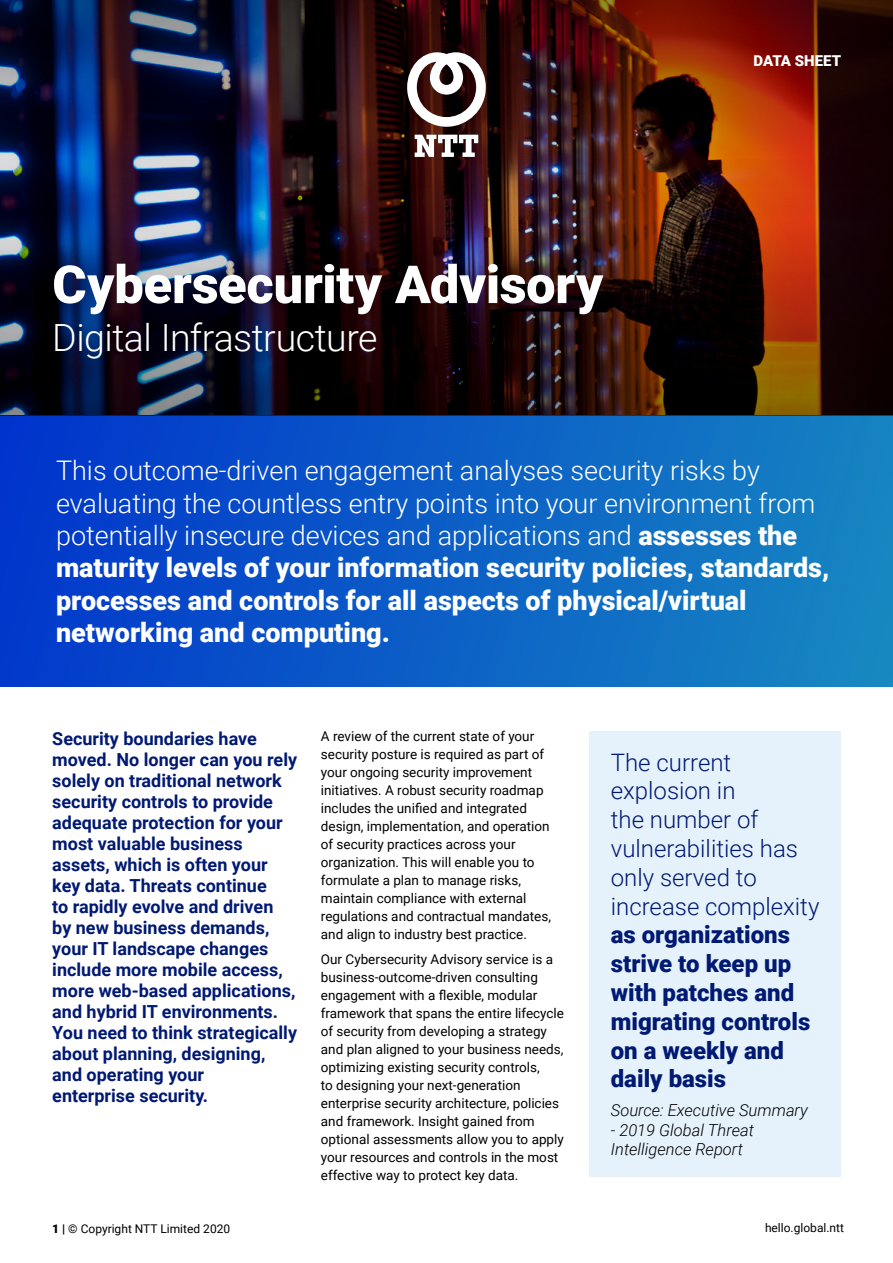
<style>
.page{position:relative;width:893px;height:1263px;background:#fff}
.page>*{position:absolute;margin:0;border:0;box-sizing:border-box;transform-origin:0 0}
.t1{font:900 52.5px "Roboto";letter-spacing:-.005em;color:#fff}
.t2{font:300 37.5px "Roboto";letter-spacing:-.015em;color:#fff}
.t3{font:300 27px/32.4px "Roboto";color:#fff}
.t4{font:900 24px/28.8px "Roboto";color:#001973}
.t5{font:300 24px/28.8px "Roboto";color:#001973}
.t6{font:700 18px/21px "Roboto";color:#001973}
.t7{font:italic 300 16.5px/19.8px "Roboto";color:#000}
.t8{font:900 15px "Roboto";color:#fff}
.t9{font:13.5px/18px "Roboto";color:#000}
.t10{font:12px "Roboto";color:#000}
.s1{font-weight:900}
</style>
<div class="page">
<div style="left:0;top:415px;width:893px;height:272px;background:linear-gradient(to right,#0135cc,#1786c1)"></div>
<img style="left:0;top:0;width:893px;height:415px">
<svg style="left:415px;top:135px;width:63px;height:22px"></svg>
<svg style="left:407px;top:52px;width:79px;height:75px"></svg>
<div style="left:589px;top:731px;width:252px;height:445px;background:#e6f2fb"></div>
<h1 class="t1" style="left:52px;top:248px;width:552px">Cybersecurity Advisory</h1>
<h2 class="t2" style="left:52px;top:311px;width:327px">Digital Infrastructure</h2>
<p class="t8" style="left:753px;top:50px;width:89px">DATA SHEET</p>
<p class="t3" style="left:56px;top:453px;width:775px">This outcome-driven engagement analyses security risks by evaluating the countless entry points into your environment from potentially insecure devices and applications and <span class="s1">assesses the maturity levels of your information security policies, standards, processes and controls for all aspects of physical/virtual networking and computing.</span></p>
<p class="t6" style="left:52px;top:727px;width:246px">Security boundaries have moved. No longer can you rely solely on traditional network security controls to provide adequate protection for your most valuable business assets, which is often your key data. Threats continue<br>to rapidly evolve and driven<br>by new business demands, your IT landscape changes include more mobile access, more web-based applications, and hybrid IT environments.<br>You need to think strategically about planning, designing, and operating your<br>enterprise security.</p>
<p class="t9" style="left:321px;top:727px;width:232px">A review of the current state of your security posture is required as part of your ongoing security improvement initiatives. A robust security roadmap includes the unified and integrated design, implementation, and operation of security practices across your organization. This will enable you to formulate a plan to manage risks, maintain compliance with external regulations and contractual mandates, and align to industry best practice.</p>
<p class="t9" style="left:321px;top:949px;width:245px">Our Cybersecurity Advisory service is a business-outcome-driven consulting engagement with a flexible, modular framework that spans the entire lifecycle of security from developing a strategy and plan aligned to your business needs, optimizing existing security controls,<br>to designing your next-generation enterprise security architecture, policies and framework. Insight gained from optional assessments allow you to apply your resources and controls in the most effective way to protect key data.</p>
<h3 class="t5" style="left:611px;top:747px;width:210px">The current explosion in<br>the number of vulnerabilities has only served to increase complexity</h3>
<h3 class="t4" style="left:611px;top:919px;width:201px">as organizations strive to keep up with patches and migrating controls on a weekly and daily basis</h3>
<p class="t7" style="left:611px;top:1099px;width:199px">Source: Executive Summary</p>
<p class="t7" style="left:611px;top:1119px;width:145px">- 2019 Global Threat<br>Intelligence Report</p>
<p class="t10" style="left:52px;top:1220px;width:179px"><span class="s1">1 |</span> © Copyright NTT Limited 2020</p>
<p class="t10" style="left:765px;top:1220px;width:81px">hello.global.ntt</p>
</div>
